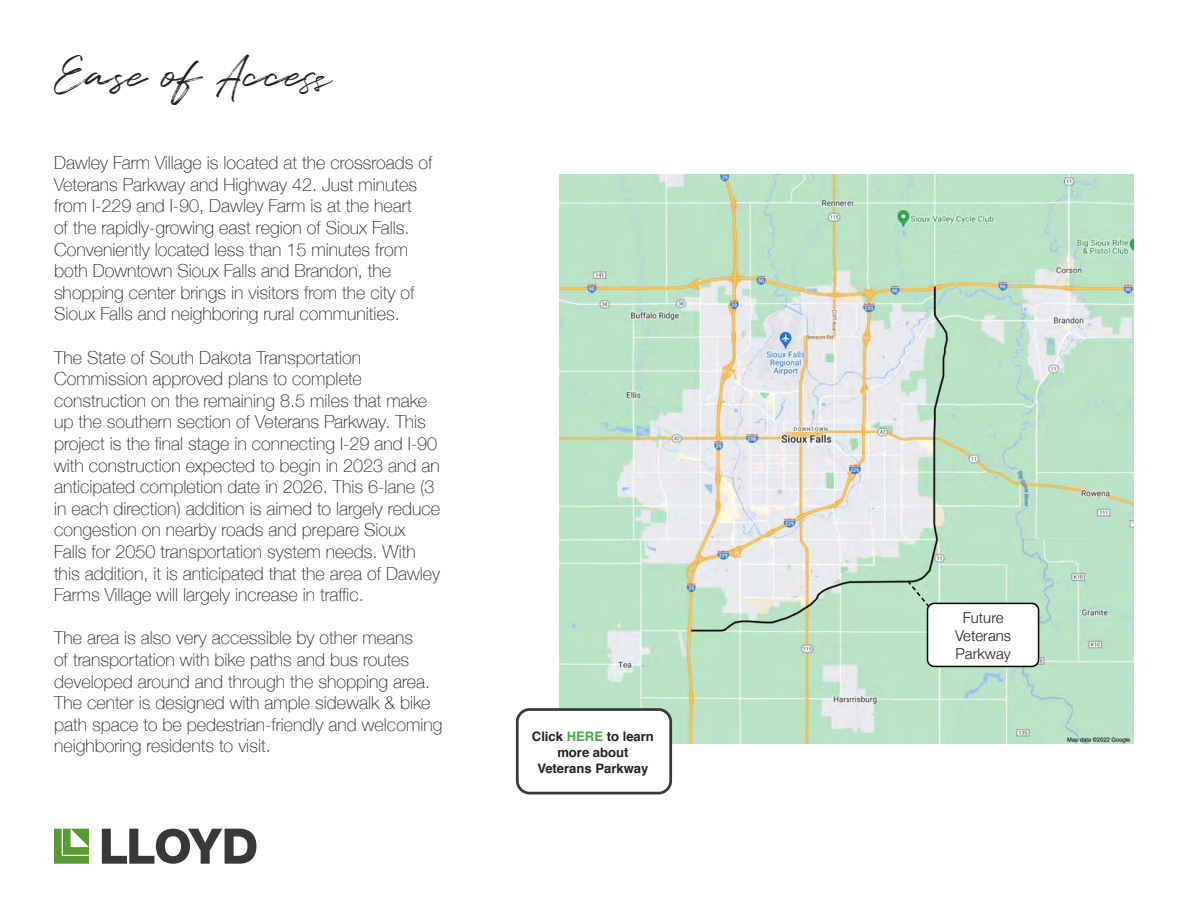
<style>
.page{position:relative;width:1188px;height:918px;background:#fff}
.page>*{position:absolute;margin:0;border:0;box-sizing:border-box;transform-origin:0 0}
.t1{font:45px "Quentin";color:#231f20}
.t2{font:100 18px/21.6px "Helvetica Neue";color:#231f20}
.t3{font:300 15px/18px "Helvetica Neue";color:#231f20;text-align:center}
.t4{font:700 13.05px/15.8px "Helvetica";color:#231f20;text-align:center}
.s1{color:#40ae49}
</style>
<div class="page">
<svg style="left:54px;top:829px;width:35px;height:35px"></svg>
<svg style="left:102px;top:829px;width:154px;height:35px"></svg>
<img style="left:559px;top:174px;width:575px;height:570px">
<svg style="left:906px;top:579px;width:30px;height:36px"></svg>
<div style="left:928px;top:603px;width:111px;height:63px;background:#fff;border-radius:7px"></div>
<div style="left:927px;top:603px;width:112px;height:64px;border:2px solid #040503;border-radius:7px"></div>
<div style="left:517px;top:710px;width:154px;height:83px;background:#fff;border-radius:12px"></div>
<div style="left:516px;top:708px;width:156px;height:86px;border:3px solid #373a36;border-radius:12px"></div>
<p class="t1" style="left:54px;top:44px;width:285px">Ease of Access</p>
<p class="t2" style="left:54px;top:151px;width:380px">Dawley Farm Village is located at the crossroads of Veterans Parkway and Highway 42. Just minutes from I-229 and I-90, Dawley Farm is at the heart<br>of the rapidly-growing east region of Sioux Falls.<br>Conveniently located less than 15 minutes from both Downtown Sioux Falls and Brandon, the shopping center brings in visitors from the city of Sioux Falls and neighboring rural communities.</p>
<p class="t2" style="left:54px;top:346px;width:388px">The State of South Dakota Transportation Commission approved plans to complete construction on the remaining 8.5 miles that make up the southern section of Veterans Parkway. This project is the final stage in connecting I-29 and I-90 with construction expected to begin in 2023 and an anticipated completion date in 2026. This 6-lane (3 in each direction) addition is aimed to largely reduce congestion on nearby roads and prepare Sioux Falls for 2050 transportation system needs. With this addition, it is anticipated that the area of Dawley Farms Village will largely increase in traffic.</p>
<p class="t2" style="left:54px;top:626px;width:390px">The area is also very accessible by other means<br>of transportation with bike paths and bus routes developed around and through the shopping area.<br>The center is designed with ample sidewalk &amp; bike path space to be pedestrian-friendly and welcoming neighboring residents to visit.</p>
<p class="t4" style="left:532px;top:729px;width:124px">Click <span class="s1">HERE</span> to learn more about</p>
<p class="t4" style="left:537px;top:760px;width:113px">Veterans Parkway</p>
<p class="t3" style="left:955px;top:607px;width:57px">Future<br>Veterans<br>Parkway</p>
</div>
